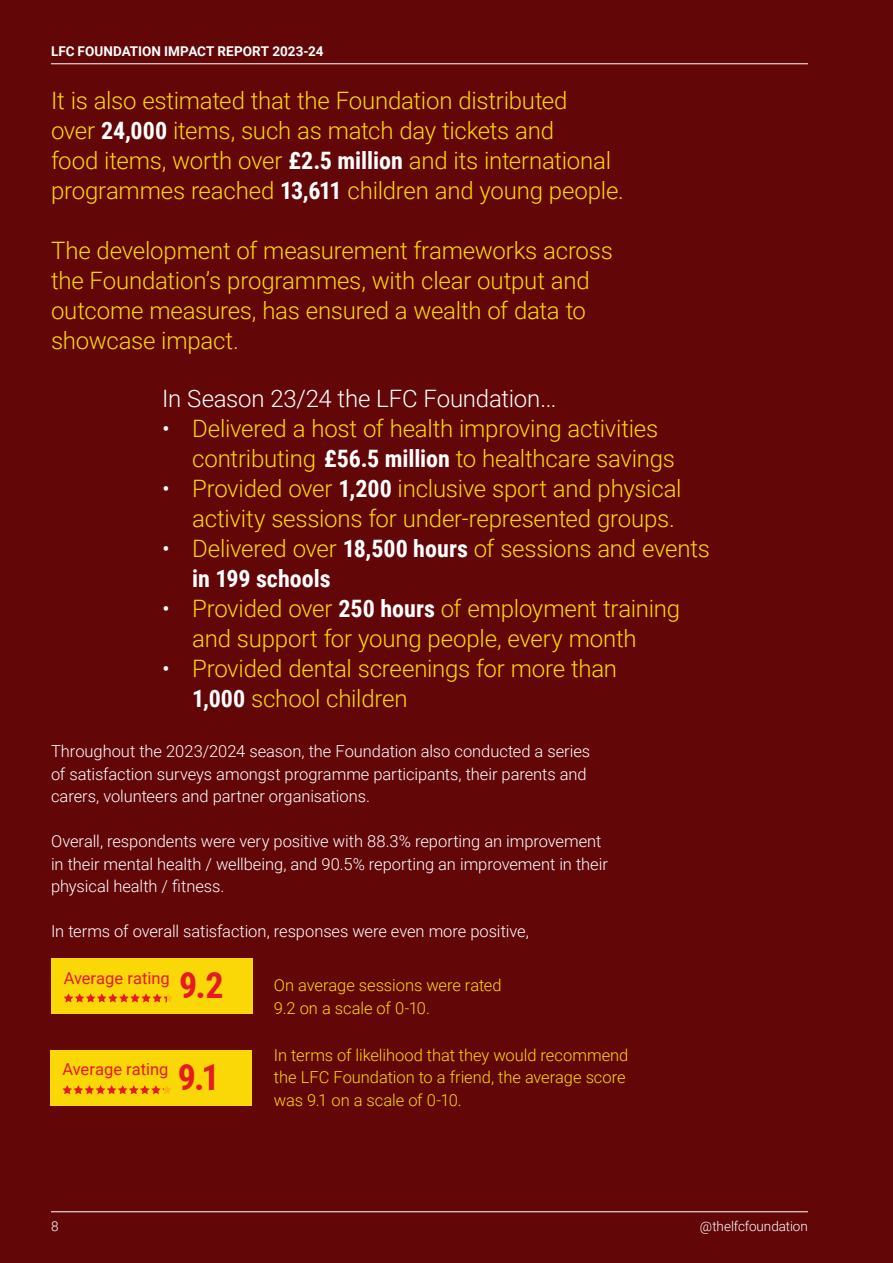
<style>
.page{position:relative;width:893px;height:1263px;background:#620608}
.page>*{position:absolute;margin:0;border:0;box-sizing:border-box;transform-origin:0 0}
.t1{font:700 36px "Roboto Condensed";color:#e51a23}
.t2{font:300 24px/30px "Roboto";letter-spacing:-.01em;color:#fad706}
.t3{font:300 24px "Roboto";letter-spacing:-.01em;color:#fff}
.t4{font:700 24px "Roboto Condensed";color:#fff}
.t5{font:300 16.5px "Roboto";letter-spacing:-.005em;color:#fff}
.t6{font:300 16.5px/22.5px "Roboto";letter-spacing:-.005em;color:#fad706}
.t7{font:16.5px "Roboto";color:#e51a23}
.t8{font:700 13.5px "Roboto";letter-spacing:.005em;color:#fff}
.t9{font:300 13.5px "Roboto";letter-spacing:-.005em;color:#fff}
.s1{font-family:"Roboto Condensed";font-weight:700;color:#fff}
.s2{color:#fff}
</style>
<div class="page">
<hr style="left:51px;top:64px;width:757px;height:1px;background:#fff">
<hr style="left:51px;top:1211px;width:757px;height:1px;background:#fff">
<div style="left:52px;top:958px;width:201px;height:56px;background:#fad706"></div>
<svg style="left:64px;top:993px;width:103px;height:9px"></svg>
<svg style="left:167px;top:994px;width:6px;height:8px"></svg>
<div style="left:50px;top:1050px;width:201px;height:56px;background:#fad706"></div>
<svg style="left:62px;top:1085px;width:102px;height:9px"></svg>
<svg style="left:164px;top:1086px;width:7px;height:8px"></svg>
<p class="t8" style="left:51px;top:42px;width:274px">LFC FOUNDATION IMPACT REPORT 2023-24</p>
<p class="t2" style="left:51px;top:84px;width:518px">It is also estimated that the Foundation distributed</p>
<p class="t2" style="left:51px;top:114px;width:505px">over <span class="s1">24,000</span> items, such as match day tickets and</p>
<p class="t2" style="left:51px;top:144px;width:574px">food items, worth over <span class="s1">£2.5 million</span> and its international programmes reached <span class="s1">13,611</span> children and young people.</p>
<p class="t2" style="left:51px;top:234px;width:563px">The development of measurement frameworks across</p>
<p class="t2" style="left:51px;top:264px;width:540px">the Foundation’s programmes, with clear output and outcome measures, has ensured a wealth of data to showcase impact.</p>
<p class="t3" style="left:162px;top:381px;width:396px">In Season 23/24 the LFC Foundation...</p>
<p class="t2" style="left:162px;top:412px;width:497px"><span class="s2">•</span> Delivered a host of health improving activities</p>
<p class="t2" style="left:192px;top:442px;width:484px">contributing <span class="s1">£56.5 million</span> to healthcare savings</p>
<p class="t2" style="left:162px;top:472px;width:521px;text-align:right"><span class="s2">•</span> Provided over <span class="s1">1,200</span> inclusive sport and physical activity sessions for under-represented groups.</p>
<p class="t2" style="left:162px;top:532px;width:549px"><span class="s2">•</span> Delivered over <span class="s1">18,500 hours</span> of sessions and events</p>
<p class="t4" style="left:192px;top:561px;width:140px">in 199 schools</p>
<p class="t2" style="left:162px;top:592px;width:519px"><span class="s2">•</span> Provided over <span class="s1">250 hours</span> of employment training</p>
<p class="t2" style="left:192px;top:622px;width:446px">and support for young people, every month</p>
<p class="t2" style="left:162px;top:652px;width:456px"><span class="s2">•</span> Provided dental screenings for more than</p>
<p class="t2" style="left:192px;top:682px;width:217px"><span class="s1">1,000</span> school children</p>
<p class="t5" style="left:51px;top:740px;width:541px">Throughout the 2023/2024 season, the Foundation also conducted a series</p>
<p class="t5" style="left:51px;top:762px;width:537px">of satisfaction surveys amongst programme participants, their parents and</p>
<p class="t5" style="left:51px;top:785px;width:321px">carers, volunteers and partner organisations.</p>
<p class="t5" style="left:51px;top:830px;width:552px">Overall, respondents were very positive with 88.3% reporting an improvement</p>
<p class="t5" style="left:51px;top:852px;width:558px">in their mental health / wellbeing, and 90.5% reporting an improvement in their</p>
<p class="t5" style="left:51px;top:875px;width:175px">physical health / fitness.</p>
<p class="t5" style="left:51px;top:920px;width:479px">In terms of overall satisfaction, responses were even more positive,</p>
<p class="t7" style="left:64px;top:966px;width:108px">Average rating</p>
<p class="t6" style="left:274px;top:973px;width:229px">On average sessions were rated<br>9.2 on a scale of 0-10.</p>
<p class="t1" style="left:179px;top:960px;width:46px">9.2</p>
<p class="t7" style="left:62px;top:1058px;width:108px">Average rating</p>
<p class="t1" style="left:178px;top:1052px;width:43px">9.1</p>
<p class="t9" style="left:51px;top:1216px;width:9px">8</p>
<p class="t6" style="left:274px;top:1043px;width:356px">In terms of likelihood that they would recommend</p>
<p class="t6" style="left:274px;top:1065px;width:353px">the LFC Foundation to a friend, the average score</p>
<p class="t6" style="left:274px;top:1088px;width:189px">was 9.1 on a scale of 0-10.</p>
<p class="t9" style="left:700px;top:1216px;width:109px">@thelfcfoundation</p>
</div>
